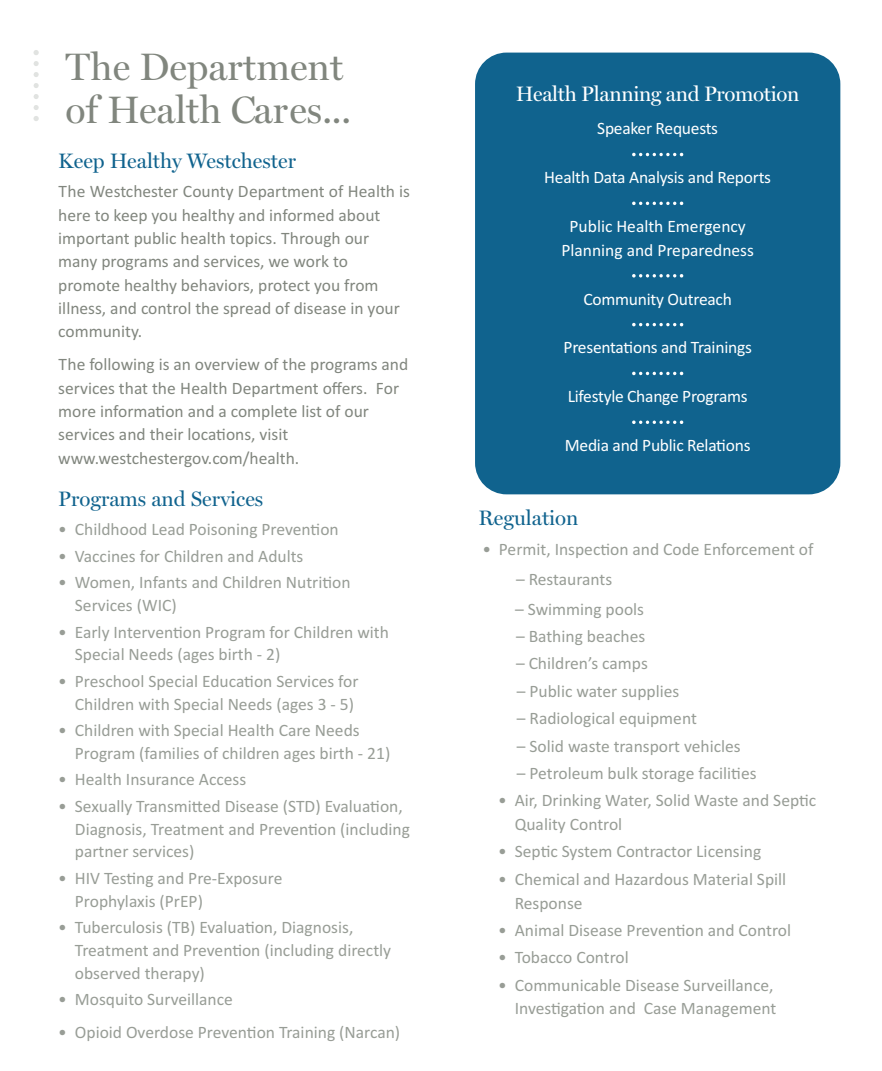
<style>
.page{position:relative;width:882px;height:1071px;background:#fff}
.page>*{position:absolute;margin:0;border:0;box-sizing:border-box;transform-origin:0 0}
.t1{font:38.5px "Miller Display";color:#81867e}
.t2{font:21px "Miller Display";color:#10638e}
.t3{font:21px "Miller Display";letter-spacing:-.015em;color:#fff}
.t4{font:17.5px/22.8px "Calibri";color:#989d96}
.t5{font:17.5px/23.3px "Calibri";color:#81867e}
.t6{font:17.5px/23.6px "Calibri";letter-spacing:-.015em;color:#fff;text-align:center}
</style>
<div class="page">
<div style="left:475px;top:53px;width:365px;height:441px;background:#10638e;border-radius:32px"></div>
<svg style="left:34px;top:50px;width:5px;height:71px"></svg>
<svg style="left:632px;top:153px;width:51px;height:3px"></svg>
<svg style="left:632px;top:202px;width:51px;height:3px"></svg>
<svg style="left:632px;top:274px;width:51px;height:4px"></svg>
<svg style="left:632px;top:323px;width:51px;height:3px"></svg>
<svg style="left:632px;top:372px;width:51px;height:3px"></svg>
<svg style="left:632px;top:421px;width:51px;height:3px"></svg>
<p class="t1" style="left:66px;top:51px;width:279px">The Department</p>
<p class="t1" style="left:66px;top:95px;width:287px">of Health Cares...</p>
<p class="t2" style="left:58px;top:152px;width:239px">Keep Healthy Westchester</p>
<p class="t5" style="left:58px;top:181px;width:353px">The Westchester County Department of Health is here to keep you healthy and informed about important public health topics. Through our many programs and services, we work to promote healthy behaviors, protect you from illness, and control the spread of disease in your community.</p>
<p class="t5" style="left:58px;top:354px;width:352px">The following is an overview of the programs and services that the Health Department offers. For more information and a complete list of our services and their locations, visit www.westchestergov.com/health.</p>
<p class="t2" style="left:58px;top:491px;width:207px">Programs and Services</p>
<p class="t4" style="left:58px;top:519px;width:282px">• Childhood Lead Poisoning Prevention</p>
<p class="t4" style="left:58px;top:546px;width:247px">• Vaccines for Children and Adults</p>
<p class="t4" style="left:75px;top:572px;width:277px;text-indent:-17px">• Women, Infants and Children Nutrition<br>Services (WIC)</p>
<p class="t4" style="left:75px;top:622px;width:316px;text-indent:-17px">• Early Intervention Program for Children with<br>Special Needs (ages birth - 2)</p>
<p class="t4" style="left:58px;top:671px;width:302px;text-align:right">• Preschool Special Education Services for<br>Children with Special Needs (ages 3 - 5)</p>
<p class="t4" style="left:75px;top:720px;width:317px;text-indent:-17px">• Children with Special Health Care Needs<br>Program (families of children ages birth - 21)</p>
<p class="t4" style="left:58px;top:770px;width:190px">• Health Insurance Access</p>
<p class="t4" style="left:75px;top:796px;width:337px;text-indent:-17px">• Sexually Transmitted Disease (STD) Evaluation,<br>Diagnosis, Treatment and Prevention (including partner services)</p>
<p class="t4" style="left:75px;top:868px;width:209px;text-indent:-17px">• HIV Testing and Pre-Exposure<br>Prophylaxis (PrEP)</p>
<p class="t4" style="left:75px;top:917px;width:318px;text-indent:-17px">• Tuberculosis (TB) Evaluation, Diagnosis,<br>Treatment and Prevention (including directly observed therapy)</p>
<p class="t4" style="left:58px;top:989px;width:176px">• Mosquito Surveillance</p>
<p class="t4" style="left:58px;top:1022px;width:343px">• Opioid Overdose Prevention Training (Narcan)</p>
<p class="t3" style="left:516px;top:85px;width:285px">Health Planning and Promotion</p>
<p class="t6" style="left:597px;top:118px;width:122px">Speaker Requests</p>
<p class="t6" style="left:544px;top:167px;width:228px">Health Data Analysis and Reports</p>
<p class="t6" style="left:561px;top:216px;width:194px">Public Health Emergency<br>Planning and Preparedness</p>
<p class="t6" style="left:584px;top:288px;width:150px">Community Outreach</p>
<p class="t6" style="left:564px;top:337px;width:190px">Presentations and Trainings</p>
<p class="t6" style="left:568px;top:386px;width:181px">Lifestyle Change Programs</p>
<p class="t6" style="left:565px;top:435px;width:187px">Media and Public Relations</p>
<p class="t2" style="left:478px;top:509px;width:102px">Regulation</p>
<p class="t4" style="left:482px;top:539px;width:333px">• Permit, Inspection and Code Enforcement of</p>
<p class="t4" style="left:516px;top:569px;width:98px">– Restaurants</p>
<p class="t4" style="left:515px;top:599px;width:130px">– Swimming pools</p>
<p class="t4" style="left:516px;top:626px;width:131px">– Bathing beaches</p>
<p class="t4" style="left:516px;top:654px;width:133px">– Children’s camps</p>
<p class="t4" style="left:517px;top:681px;width:164px">– Public water supplies</p>
<p class="t4" style="left:517px;top:708px;width:182px">– Radiological equipment</p>
<p class="t4" style="left:517px;top:736px;width:225px">– Solid waste transport vehicles</p>
<p class="t4" style="left:517px;top:763px;width:241px">– Petroleum bulk storage facilities</p>
<p class="t4" style="left:515px;top:790px;width:303px;line-height:23.6px;text-indent:-17px">• Air, Drinking Water, Solid Waste and Septic<br>Quality Control</p>
<p class="t4" style="left:498px;top:842px;width:265px">• Septic System Contractor Licensing</p>
<p class="t4" style="left:515px;top:869px;width:273px;line-height:23.6px;text-indent:-17px">• Chemical and Hazardous Material Spill<br>Response</p>
<p class="t4" style="left:498px;top:920px;width:294px">• Animal Disease Prevention and Control</p>
<p class="t4" style="left:498px;top:948px;width:132px">• Tobacco Control</p>
<p class="t4" style="left:498px;top:975px;width:280px;line-height:23.6px;text-align:right">• Communicable Disease Surveillance,<br>Investigation and Case Management</p>
</div>
